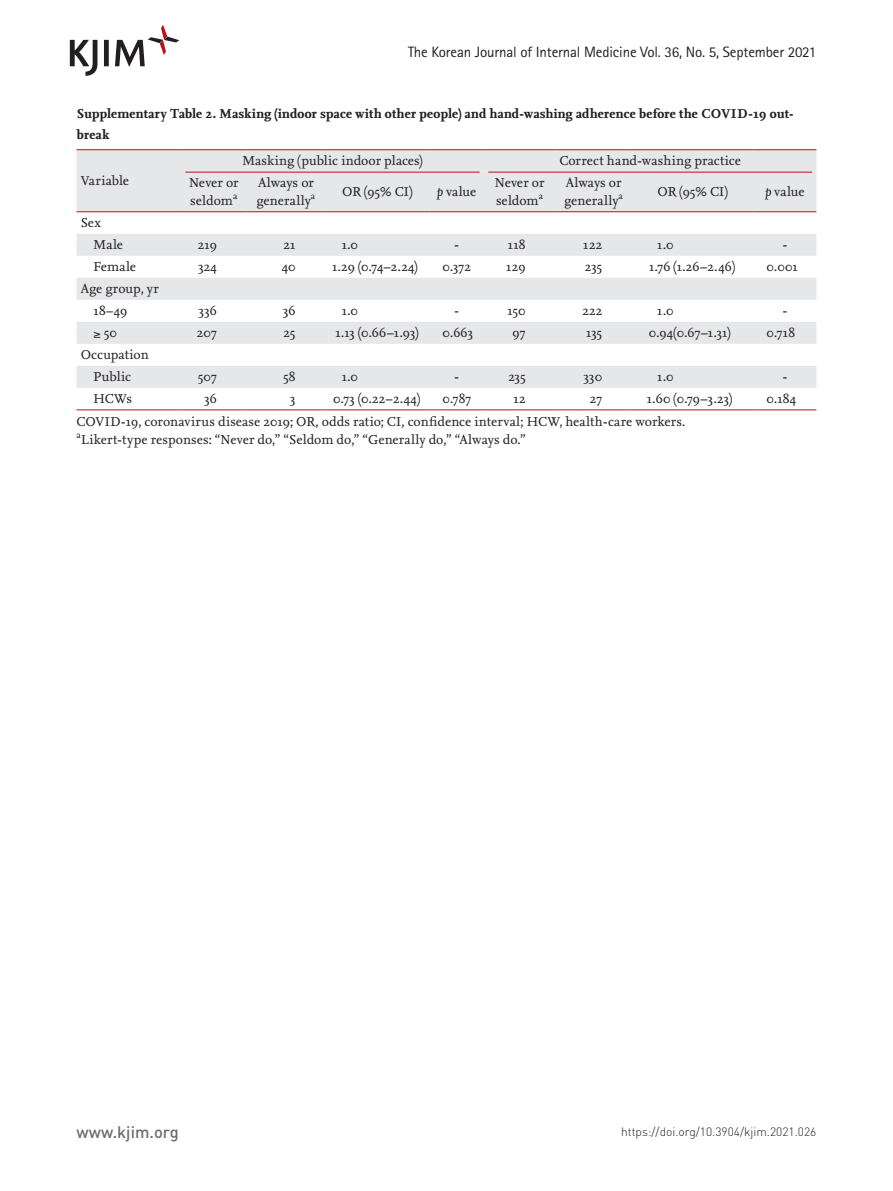
<style>
.page{position:relative;width:893px;height:1191px;background:#fff}
.page>*{position:absolute;margin:0;border:0;box-sizing:border-box;transform-origin:0 0}
.t1{font:500 16.5px "DIN Pro";color:#6c6d70}
.t2{font:15px "Rotis Sans Serif Std";letter-spacing:-.01em;color:#231f20}
.테이블{font:13.5px "Nexus Serif";letter-spacing:.01em;color:#231f20}
.테이블제목{font:700 13.5px/21px "Nexus Serif";color:#231f20}
.테이블머리_경계선{font:13.5px "Nexus Serif";color:#231f20}
.테이블_2단계{font:13.5px "Nexus Serif";letter-spacing:.005em;color:#231f20}
.t3{font:300 12px "DIN Pro";color:#231f20}
.s1{font-style:italic}
</style>
<div class="page">
<svg style="left:70px;top:25px;width:109px;height:51px"></svg>
<svg style="left:77px;top:150px;width:739px;height:22px;background:#e4e1e3"></svg>
<svg style="left:77px;top:172px;width:739px;height:216px;fill:#e6e7e9"></svg>
<hr style="left:77px;top:149px;width:104px;height:1px;background:#bb1018">
<hr style="left:181px;top:149px;width:66px;height:1px;background:#bb1018">
<hr style="left:247px;top:149px;width:78px;height:1px;background:#bb1018">
<hr style="left:325px;top:149px;width:104px;height:1px;background:#bb1018">
<hr style="left:429px;top:149px;width:55px;height:1px;background:#bb1018">
<hr style="left:484px;top:149px;width:71px;height:1px;background:#bb1018">
<hr style="left:555px;top:149px;width:77px;height:1px;background:#bb1018">
<hr style="left:632px;top:149px;width:121px;height:1px;background:#bb1018">
<hr style="left:753px;top:149px;width:63px;height:1px;background:#bb1018">
<hr style="left:77px;top:211px;width:104px;height:1px;background:#bb1018">
<hr style="left:181px;top:211px;width:66px;height:1px;background:#bb1018">
<hr style="left:247px;top:211px;width:78px;height:1px;background:#bb1018">
<hr style="left:325px;top:211px;width:104px;height:1px;background:#bb1018">
<hr style="left:429px;top:211px;width:55px;height:1px;background:#bb1018">
<hr style="left:484px;top:211px;width:71px;height:1px;background:#bb1018">
<hr style="left:555px;top:211px;width:77px;height:1px;background:#bb1018">
<hr style="left:632px;top:211px;width:121px;height:1px;background:#bb1018">
<hr style="left:753px;top:211px;width:63px;height:1px;background:#bb1018">
<hr style="left:77px;top:409px;width:104px;height:1px;background:#bb1018">
<hr style="left:181px;top:409px;width:66px;height:1px;background:#bb1018">
<hr style="left:247px;top:409px;width:78px;height:1px;background:#bb1018">
<hr style="left:325px;top:409px;width:104px;height:1px;background:#bb1018">
<hr style="left:429px;top:409px;width:55px;height:1px;background:#bb1018">
<hr style="left:484px;top:409px;width:71px;height:1px;background:#bb1018">
<hr style="left:555px;top:409px;width:77px;height:1px;background:#bb1018">
<hr style="left:632px;top:409px;width:121px;height:1px;background:#bb1018">
<hr style="left:753px;top:409px;width:63px;height:1px;background:#bb1018">
<hr style="left:185px;top:172px;width:295px;height:1px;background:#bb1018">
<hr style="left:488px;top:172px;width:324px;height:1px;background:#bb1018">
<p class="t2" style="left:408px;top:43px;width:410px">The Korean Journal of Internal Medicine Vol. 36, No. 5, September 2021</p>
<p class="테이블제목" style="left:77px;top:102px;width:719px">Supplementary Table 2. Masking (indoor space with other people) and hand-washing adherence before the COVID-19 out&shy;break</p>
<p class="테이블" style="left:81px;top:172px;width:50px">Variable</p>
<p class="테이블머리_경계선" style="left:242px;top:152px;width:182px">Masking (public indoor places)</p>
<p class="테이블머리_경계선" style="left:559px;top:152px;width:183px">Correct hand-washing practice</p>
<p class="테이블" style="left:258px;top:174px;width:57px">Always or</p>
<p class="테이블" style="left:257px;top:192px;width:60px">generally<sup>a</sup></p>
<p class="테이블" style="left:566px;top:174px;width:57px">Always or</p>
<p class="테이블" style="left:564px;top:192px;width:60px">generally<sup>a</sup></p>
<p class="테이블" style="left:189px;top:174px;width:51px">Never or</p>
<p class="테이블" style="left:190px;top:192px;width:49px">seldom<sup>a</sup></p>
<p class="테이블" style="left:495px;top:174px;width:51px">Never or</p>
<p class="테이블" style="left:496px;top:192px;width:49px">seldom<sup>a</sup></p>
<p class="테이블" style="left:342px;top:183px;width:72px">OR (95% CI)</p>
<p class="테이블" style="left:437px;top:183px;width:41px"><span class="s1">p</span> value</p>
<p class="테이블" style="left:657px;top:183px;width:72px">OR (95% CI)</p>
<p class="테이블" style="left:765px;top:183px;width:41px"><span class="s1">p</span> value</p>
<p class="테이블" style="left:81px;top:214px;width:22px">Sex</p>
<p class="테이블_2단계" style="left:94px;top:236px;width:31px">Male</p>
<p class="테이블" style="left:198px;top:236px;width:20px">219</p>
<p class="테이블" style="left:283px;top:236px;width:14px">21</p>
<p class="테이블" style="left:342px;top:236px;width:18px">1.0</p>
<p class="테이블" style="left:454px;top:236px;width:7px">-</p>
<p class="테이블" style="left:508px;top:236px;width:19px">118</p>
<p class="테이블" style="left:583px;top:236px;width:20px">122</p>
<p class="테이블" style="left:657px;top:236px;width:18px">1.0</p>
<p class="테이블" style="left:782px;top:236px;width:7px">-</p>
<p class="테이블_2단계" style="left:94px;top:258px;width:44px">Female</p>
<p class="테이블" style="left:198px;top:258px;width:20px">324</p>
<p class="테이블" style="left:282px;top:258px;width:15px">40</p>
<p class="테이블" style="left:332px;top:258px;width:87px">1.29 (0.74–2.24)</p>
<p class="테이블" style="left:443px;top:258px;width:30px">0.372</p>
<p class="테이블" style="left:506px;top:258px;width:21px">129</p>
<p class="테이블" style="left:585px;top:258px;width:19px">235</p>
<p class="테이블" style="left:649px;top:258px;width:87px">1.76 (1.26–2.46)</p>
<p class="테이블" style="left:767px;top:258px;width:33px">0.001</p>
<p class="테이블" style="left:81px;top:280px;width:80px">Age group, yr</p>
<p class="테이블_2단계" style="left:94px;top:302px;width:35px">18–49</p>
<p class="테이블" style="left:199px;top:302px;width:19px">336</p>
<p class="테이블" style="left:283px;top:302px;width:14px">36</p>
<p class="테이블" style="left:342px;top:302px;width:18px">1.0</p>
<p class="테이블" style="left:454px;top:302px;width:7px">-</p>
<p class="테이블" style="left:507px;top:302px;width:20px">150</p>
<p class="테이블" style="left:582px;top:302px;width:21px">222</p>
<p class="테이블" style="left:657px;top:302px;width:18px">1.0</p>
<p class="테이블" style="left:782px;top:302px;width:7px">-</p>
<p class="테이블_2단계" style="left:94px;top:324px;width:25px">≥ 50</p>
<p class="테이블" style="left:197px;top:324px;width:22px">207</p>
<p class="테이블" style="left:284px;top:324px;width:13px">25</p>
<p class="테이블" style="left:335px;top:324px;width:84px">1.13 (0.66–1.93)</p>
<p class="테이블" style="left:443px;top:324px;width:32px">0.663</p>
<p class="테이블" style="left:513px;top:324px;width:14px">97</p>
<p class="테이블" style="left:586px;top:324px;width:17px">135</p>
<p class="테이블" style="left:649px;top:324px;width:83px">0.94(0.67–1.31)</p>
<p class="테이블" style="left:767px;top:324px;width:30px">0.718</p>
<p class="테이블" style="left:81px;top:346px;width:69px">Occupation</p>
<p class="테이블_2단계" style="left:94px;top:368px;width:39px">Public</p>
<p class="테이블" style="left:198px;top:368px;width:20px">507</p>
<p class="테이블" style="left:283px;top:368px;width:14px">58</p>
<p class="테이블" style="left:342px;top:368px;width:18px">1.0</p>
<p class="테이블" style="left:454px;top:368px;width:7px">-</p>
<p class="테이블" style="left:508px;top:368px;width:19px">235</p>
<p class="테이블" style="left:584px;top:368px;width:20px">330</p>
<p class="테이블" style="left:657px;top:368px;width:18px">1.0</p>
<p class="테이블" style="left:782px;top:368px;width:7px">-</p>
<p class="테이블_2단계" style="left:94px;top:390px;width:40px">HCWs</p>
<p class="테이블" style="left:204px;top:390px;width:14px">36</p>
<p class="테이블" style="left:290px;top:390px;width:7px">3</p>
<p class="테이블" style="left:333px;top:390px;width:88px">0.73 (0.22–2.44)</p>
<p class="테이블" style="left:443px;top:390px;width:30px">0.787</p>
<p class="테이블" style="left:513px;top:390px;width:14px">12</p>
<p class="테이블" style="left:590px;top:390px;width:14px">27</p>
<p class="테이블" style="left:647px;top:390px;width:87px">1.60 (0.79–3.23)</p>
<p class="테이블" style="left:767px;top:390px;width:31px">0.184</p>
<p class="테이블" style="left:77px;top:412px;width:610px">COVID-19, coronavirus disease 2019; OR, odds ratio; CI, confidence interval; HCW, health-care workers.</p>
<p class="테이블" style="left:77px;top:430px;width:451px"><sup>a</sup>Likert-type responses: “Never do,” “Seldom do,” “Generally do,” “Always do.”</p>
<p class="t1" style="left:77px;top:1120px;width:104px">www.kjim.org</p>
<p class="t3" style="left:621px;top:1123px;width:197px">https://doi.org/10.3904/kjim.2021.026</p>
</div>
